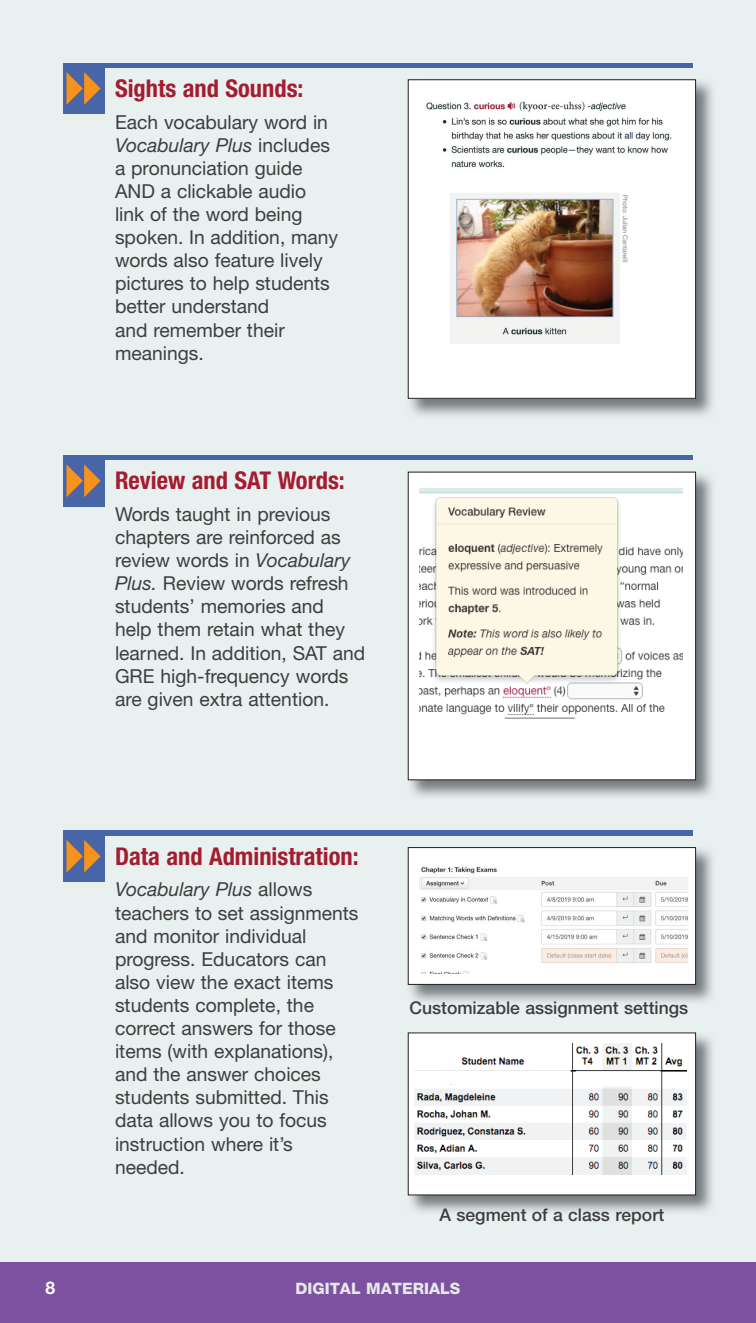
<style>
.page{position:relative;width:756px;height:1323px;background:#fff}
.page>*{position:absolute;margin:0;border:0;box-sizing:border-box;transform-origin:0 0}
.t1{font:700 condensed 24.5px "Helvetica Neue LT Std";color:#a51c31}
.t2{font:19.25px/23.1px "Helvetica Neue LT Std";color:#3e3e3f}
.t3{font:500 17.5px "Helvetica Neue LT Std";color:#3e3e3f}
.t4{font:700 17.5px "Helvetica Neue LT Std";color:#fff}
.t5{font:800 15.75px "Helvetica Neue LT Std";color:#e6e7e9}
.s1{font-style:italic}
</style>
<div class="page">
<div style="left:0;top:1262px;width:756px;height:61px;background:#7c52a0"></div>
<div style="left:0;top:0;width:756px;height:1262px;background:#e8f0f0"></div>
<img style="left:407px;top:79px;width:306px;height:337px">
<div style="left:408px;top:80px;width:288px;height:318px;background:#fff"></div>
<img style="left:426px;top:101px;width:246px;height:243px">
<div style="left:408px;top:79px;width:288px;height:320px;border:1px solid #231f20"></div>
<hr style="left:63px;top:63px;width:630px;height:4px;background:#4865a8">
<div style="left:63px;top:66px;width:41px;height:48px;background:#4865a8"></div>
<svg style="left:66px;top:72px;width:35px;height:33px"></svg>
<img style="left:407px;top:471px;width:306px;height:326px">
<div style="left:408px;top:472px;width:288px;height:308px;background:#fff"></div>
<img style="left:419px;top:488px;width:263px;height:230px">
<div style="left:408px;top:472px;width:288px;height:308px;border:1px solid #231f20"></div>
<div style="left:63px;top:455px;width:630px;height:5px;background:#4865a8"></div>
<div style="left:63px;top:458px;width:41px;height:49px;background:#4865a8"></div>
<svg style="left:66px;top:464px;width:35px;height:33px"></svg>
<img style="left:407px;top:1032px;width:306px;height:180px">
<div style="left:408px;top:1033px;width:288px;height:162px;background:#fff"></div>
<img style="left:414px;top:1044px;width:272px;height:130px">
<div style="left:408px;top:1032px;width:288px;height:163px;border:1px solid #231f20"></div>
<img style="left:407px;top:847px;width:306px;height:155px">
<div style="left:408px;top:848px;width:288px;height:136px;background:#fff"></div>
<img style="left:419px;top:867px;width:269px;height:106px">
<div style="left:408px;top:847px;width:288px;height:138px;border:1px solid #231f20"></div>
<div style="left:63px;top:831px;width:630px;height:5px;background:#4865a8"></div>
<div style="left:63px;top:833px;width:41px;height:49px;background:#4865a8"></div>
<svg style="left:66px;top:840px;width:35px;height:33px"></svg>
<p class="t1" style="left:115px;top:73px;width:190px">Sights and Sounds:</p>
<p class="t2" style="left:115px;top:110px;width:225px">Each vocabulary word in<br><span class="s1">Vocabulary Plus</span> includes a pronunciation guide<br>AND a clickable audio link of the word being spoken. In addition, many words also feature lively pictures to help students better understand<br>and remember their meanings.</p>
<p class="t1" style="left:115px;top:466px;width:231px">Review and SAT Words:</p>
<p class="t2" style="left:115px;top:502px;width:252px">Words taught in previous chapters are reinforced as review words in <span class="s1">Vocabulary<br>Plus.</span> Review words refresh students’ memories and help them retain what they learned. In addition, SAT and<br>GRE high-frequency words are given extra attention.</p>
<p class="t1" style="left:115px;top:841px;width:245px">Data and Administration:</p>
<p class="t2" style="left:115px;top:878px;width:245px"><span class="s1">Vocabulary Plus</span> allows teachers to set assignments and monitor individual progress. Educators can also view the exact items students complete, the correct answers for those items (with explanations), and the answer choices students submitted. This data allows you to focus instruction where it’s needed.</p>
<p class="t3" style="left:409px;top:997px;width:280px">Customizable assignment settings</p>
<p class="t3" style="left:439px;top:1205px;width:226px">A segment of a class report</p>
<p class="t4" style="left:45px;top:1277px;width:11px">8</p>
<p class="t5" style="left:296px;top:1279px;width:166px">DIGITAL MATERIALS</p>
</div>
